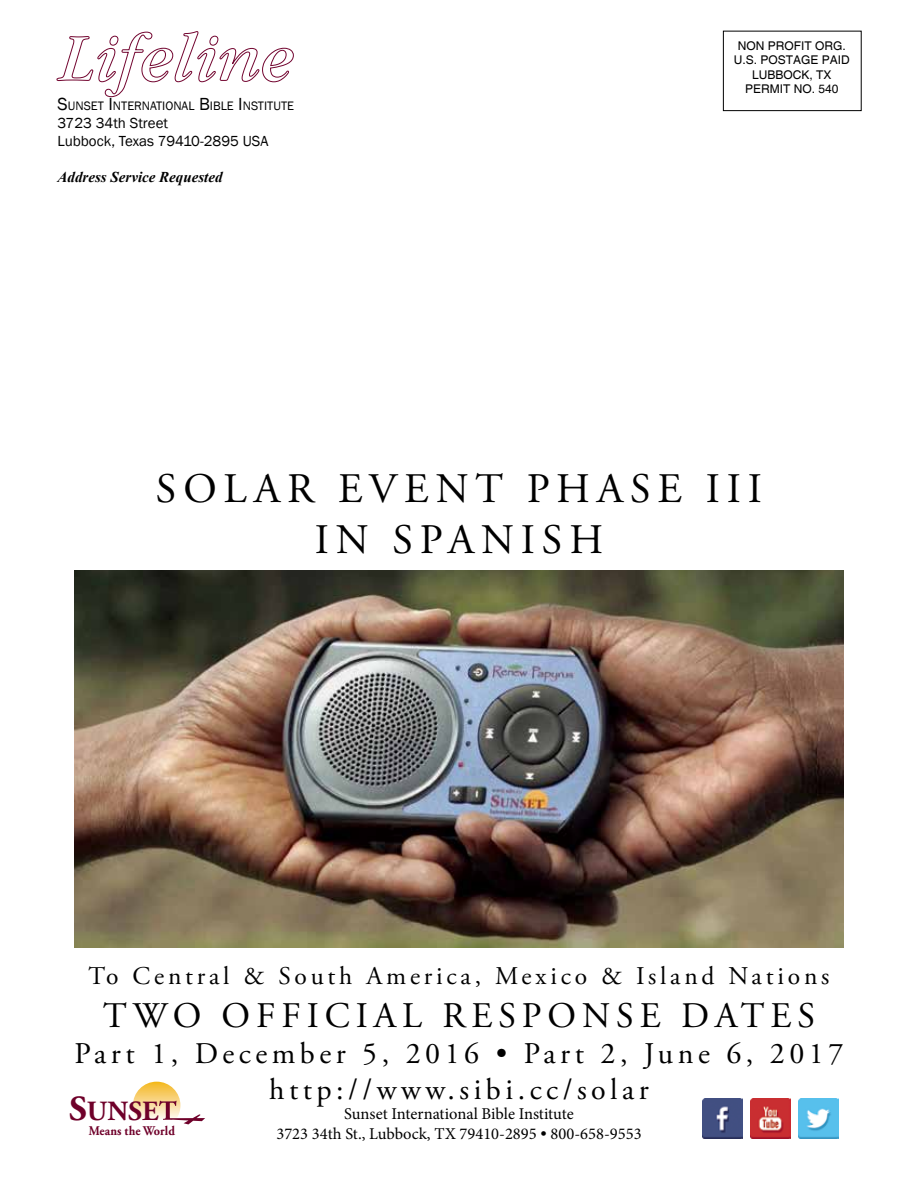
<style>
.page{position:relative;width:918px;height:1188px;background:#fff}
.page>*{position:absolute;margin:0;border:0;box-sizing:border-box;transform-origin:0 0}
.t1{font:42px/50.4px "Adobe Garamond Pro";letter-spacing:.165em;color:#000;text-align:center}
.t2{font:36px "Adobe Garamond Pro";letter-spacing:.165em;color:#000}
.t3{font:30px/36px "Adobe Garamond Pro";letter-spacing:.15em;color:#000;text-align:center}
.t4{font:700 27.75px "Adobe Garamond Pro";color:#6f012a}
.t5{font:25.5px "Adobe Garamond Pro";letter-spacing:.15em;color:#000}
.t6{font:16.5px/19.8px "Minion Pro";color:#000;text-align:center}
.t7{font:15px/18px "Franklin Gothic";color:#000}
.t8{font:italic 700 15px "Times New Roman";color:#000}
.t9{font:700 13.2px "Adobe Garamond Pro";letter-spacing:.01em;color:#6f012a;scale:.92 1}
.t10{font:12.6px "Franklin Gothic";color:#000}
.t11{font:12px/14.4px "Helvetica";color:#000;text-align:center}
.s1{font-size:18px}
.s2{font-family:"Adobe Garamond Pro"}
.s3{font-size:35.25px}
</style>
<div class="page">
<svg style="left:56px;top:31px;width:238px;height:66px"></svg>
<div style="left:723px;top:31px;width:139px;height:80px;border:1px solid #000"></div>
<img style="left:798px;top:1099px;width:40px;height:39px">
<img style="left:703px;top:1099px;width:40px;height:39px">
<img style="left:751px;top:1099px;width:40px;height:39px">
<img style="left:74px;top:571px;width:770px;height:377px">
<svg style="left:133px;top:1082px;width:72px;height:42px"></svg>
<p class="t10" style="left:58px;top:98px;width:238px"><span class="s1">S</span>UNSET <span class="s1">I</span>NTERNATI ONAL <span class="s1">B</span>IB LE <span class="s1">I</span>NSTITUTE</p>
<p class="t7" style="left:58px;top:114px;width:212px">3723 34th Street<br>Lubbock, Texas 79410-2895 USA</p>
<p class="t8" style="left:58px;top:167px;width:166px">Address Service Requested</p>
<p class="t11" style="left:734px;top:39px;width:118px">NON PROFIT ORG.<br>U.S. POSTAGE PAID<br>LUBBOCK, TX<br>PERMIT NO. 540</p>
<h1 class="t1" style="left:156px;top:465px;width:608px">SOLAR EVENT PHASE III<br>IN SPANISH</h1>
<h3 class="t5" style="left:89px;top:961px;width:742px">To Central &amp; South America, Mexico &amp; Island Nations</h3>
<h2 class="t2" style="left:103px;top:994px;width:714px">TWO OFFICIAL RESPONSE DATES</h2>
<h3 class="t3" style="left:75px;top:1037px;width:770px">Part 1, December 5, 2016 • Part 2, June 6, 2017 http://www.sibi.cc/solar</h3>
<p class="t6" style="left:276px;top:1104px;width:367px">Sunset International Bible Institute<br>3723 34th St., Lubbock, TX 79410-2895 <span class="s2">•</span> 800-658-9553</p>
<h3 class="t4" style="left:69px;top:1095px;width:91px"><span class="s3">S</span>UNSE</h3>
<p class="t9" style="left:89px;top:1123px;width:95px">Means the World</p>
</div>
